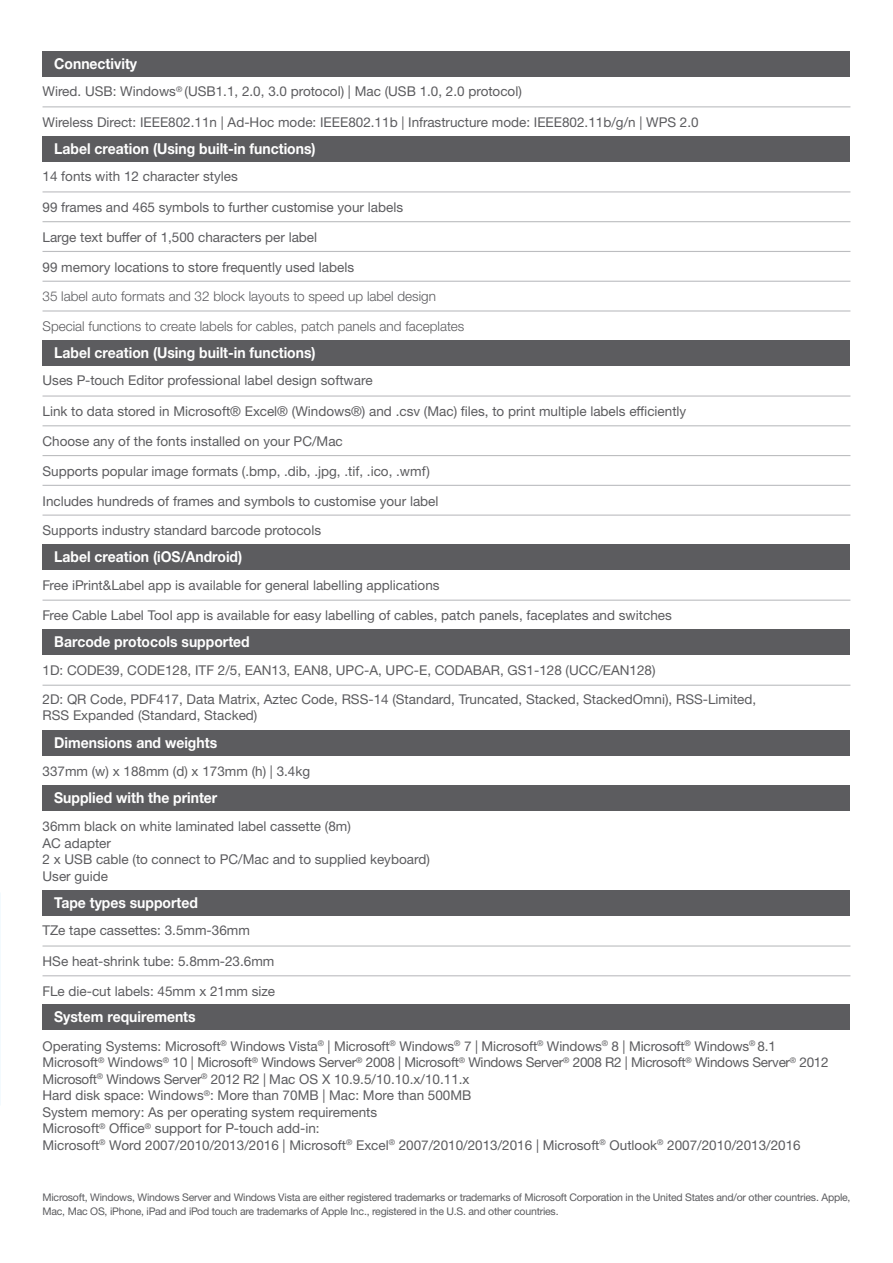
<style>
.page{position:relative;width:893px;height:1263px;background:#fff}
.page>*{position:absolute;margin:0;border:0;box-sizing:border-box;transform-origin:0 0}
.t1{font:700 15px "Helvetica Neue LTW1 G";color:#fff;scale:.93 1}
.t2{font:13.5px/16.5px "Helvetica Neue LTW1 G";color:#5c5c5f}
.t3{font:300 13.5px "Helvetica Neue LTW1 G";color:#5c5c5f}
.t4{font:10.5px/13.5px "Helvetica Neue LTW1 G";letter-spacing:-.02em;color:#5c5c5f}
</style>
<div class="page">
<img style="left:0;top:892px;width:1px;height:213px">
<div style="left:43px;top:51px;width:807px;height:26px;background:#5c5c5f"></div>
<hr style="left:43px;top:106px;width:807px;height:1px;background:#bcbdc0">
<div style="left:43px;top:136px;width:807px;height:26px;background:#5c5c5f"></div>
<hr style="left:43px;top:191px;width:807px;height:1px;background:#bcbdc0">
<hr style="left:43px;top:221px;width:807px;height:1px;background:#bcbdc0">
<hr style="left:43px;top:251px;width:807px;height:1px;background:#bcbdc0">
<hr style="left:43px;top:281px;width:807px;height:1px;background:#bcbdc0">
<hr style="left:43px;top:310px;width:807px;height:2px;background:#bcbdc0">
<div style="left:43px;top:340px;width:807px;height:26px;background:#5c5c5f"></div>
<hr style="left:43px;top:395px;width:807px;height:2px;background:#bcbdc0">
<hr style="left:43px;top:425px;width:807px;height:1px;background:#bcbdc0">
<hr style="left:43px;top:455px;width:807px;height:1px;background:#bcbdc0">
<hr style="left:43px;top:485px;width:807px;height:1px;background:#bcbdc0">
<hr style="left:43px;top:514px;width:807px;height:2px;background:#bcbdc0">
<div style="left:43px;top:544px;width:807px;height:26px;background:#5c5c5f"></div>
<hr style="left:43px;top:600px;width:807px;height:1px;background:#bcbdc0">
<div style="left:43px;top:629px;width:807px;height:26px;background:#5c5c5f"></div>
<hr style="left:43px;top:685px;width:807px;height:1px;background:#bcbdc0">
<div style="left:43px;top:730px;width:807px;height:26px;background:#5c5c5f"></div>
<div style="left:43px;top:786px;width:807px;height:25px;background:#5c5c5f"></div>
<div style="left:43px;top:890px;width:807px;height:26px;background:#5c5c5f"></div>
<hr style="left:43px;top:945px;width:807px;height:1px;background:#bcbdc0">
<hr style="left:43px;top:975px;width:807px;height:1px;background:#bcbdc0">
<div style="left:43px;top:1005px;width:807px;height:25px;background:#5c5c5f"></div>
<p class="t1" style="left:54px;top:54px;width:91px">Connectivity</p>
<p class="t2" style="left:43px;top:83px;width:481px">Wired. USB: Windows<sup>®</sup> (USB1.1, 2.0, 3.0 protocol) | Mac (USB 1.0, 2.0 protocol)</p>
<p class="t2" style="left:43px;top:114px;width:658px">Wireless Direct: IEEE802.11n | Ad-Hoc mode: IEEE802.11b | Infrastructure mode: IEEE802.11b/g/n | WPS 2.0</p>
<p class="t1" style="left:54px;top:139px;width:283px">Label creation (Using built-in functions)</p>
<p class="t2" style="left:43px;top:168px;width:197px">14 fonts with 12 character styles</p>
<p class="t2" style="left:43px;top:199px;width:362px">99 frames and 465 symbols to further customise your labels</p>
<p class="t2" style="left:43px;top:229px;width:276px">Large text buffer of 1,500 characters per label</p>
<p class="t2" style="left:43px;top:258px;width:313px">99 memory locations to store frequently used labels</p>
<p class="t3" style="left:43px;top:288px;width:395px">35 label auto formats and 32 block layouts to speed up label design</p>
<p class="t3" style="left:43px;top:318px;width:423px">Special functions to create labels for cables, patch panels and faceplates</p>
<p class="t1" style="left:54px;top:343px;width:283px">Label creation (Using built-in functions)</p>
<p class="t2" style="left:43px;top:372px;width:332px">Uses P-touch Editor professional label design software</p>
<p class="t2" style="left:43px;top:403px;width:645px">Link to data stored in Microsoft® Excel® (Windows®) and .csv (Mac) files, to print multiple labels efficiently</p>
<p class="t2" style="left:43px;top:433px;width:302px">Choose any of the fonts installed on your PC/Mac</p>
<p class="t2" style="left:43px;top:463px;width:389px">Supports popular image formats (.bmp, .dib, .jpg, .tif, .ico, .wmf)</p>
<p class="t2" style="left:43px;top:492px;width:397px">Includes hundreds of frames and symbols to customise your label</p>
<p class="t2" style="left:43px;top:522px;width:280px">Supports industry standard barcode protocols</p>
<p class="t1" style="left:54px;top:547px;width:204px">Label creation (iOS/Android)</p>
<p class="t2" style="left:43px;top:576px;width:399px">Free iPrint&amp;Label app is available for general labelling applications</p>
<p class="t2" style="left:43px;top:607px;width:631px">Free Cable Label Tool app is available for easy labelling of cables, patch panels, faceplates and switches</p>
<p class="t1" style="left:54px;top:632px;width:212px">Barcode protocols supported</p>
<p class="t2" style="left:43px;top:655px;width:715px;line-height:29.2px">1D: CODE39, CODE128, ITF 2/5, EAN13, EAN8, UPC-A, UPC-E, CODABAR, GS1-128 (UCC/EAN128)<br>2D: QR Code, PDF417, Data Matrix, Aztec Code, RSS-14 (Standard, Truncated, Stacked, StackedOmni), RSS-Limited,</p>
<p class="t2" style="left:43px;top:707px;width:216px">RSS Expanded (Standard, Stacked)</p>
<p class="t1" style="left:54px;top:733px;width:177px">Dimensions and weights</p>
<p class="t2" style="left:43px;top:762px;width:269px">337mm (w) x 188mm (d) x 173mm (h) | 3.4kg</p>
<p class="t1" style="left:54px;top:789px;width:177px">Supplied with the printer</p>
<p class="t2" style="left:43px;top:818px;width:389px">36mm black on white laminated label cassette (8m)<br>AC adapter<br>2 x USB cable (to connect to PC/Mac and to supplied keyboard)<br>User guide</p>
<p class="t1" style="left:54px;top:893px;width:156px">Tape types supported</p>
<p class="t2" style="left:43px;top:922px;width:209px">TZe tape cassettes: 3.5mm-36mm</p>
<p class="t2" style="left:43px;top:953px;width:233px">HSe heat-shrink tube: 5.8mm-23.6mm</p>
<p class="t2" style="left:43px;top:983px;width:234px">FLe die-cut labels: 45mm x 21mm size</p>
<p class="t1" style="left:54px;top:1008px;width:154px">System requirements</p>
<p class="t2" style="left:43px;top:1038px;width:788px">Operating Systems: Microsoft<sup>®</sup> Windows Vista<sup>®</sup> | Microsoft<sup>®</sup> Windows<sup>®</sup> 7 | Microsoft<sup>®</sup> Windows<sup>®</sup> 8 | Microsoft<sup>®</sup> Windows<sup>®</sup> 8.1<br>Microsoft<sup>®</sup> Windows<sup>®</sup> 10 | Microsoft<sup>®</sup> Windows Server<sup>®</sup> 2008 | Microsoft<sup>®</sup> Windows Server<sup>®</sup> 2008 R2 | Microsoft<sup>®</sup> Windows Server<sup>®</sup> 2012<br>Microsoft<sup>®</sup> Windows Server<sup>®</sup> 2012 R2 | Mac OS X 10.9.5/10.10.x/10.11.x<br>Hard disk space: Windows<sup>®</sup>: More than 70MB | Mac: More than 500MB<br>System memory: As per operating system requirements<br>Microsoft<sup>®</sup> Office<sup>®</sup> support for P-touch add-in:<br>Microsoft<sup>®</sup> Word 2007/2010/2013/2016 | Microsoft<sup>®</sup> Excel<sup>®</sup> 2007/2010/2013/2016 | Microsoft<sup>®</sup> Outlook<sup>®</sup> 2007/2010/2013/2016</p>
<p class="t4" style="left:43px;top:1190px;width:809px">Microsoft, Windows, Windows Server and Windows Vista are either registered trademarks or trademarks of Microsoft Corporation in the United States and/or other countries. Apple,<br>Mac, Mac OS, iPhone, iPad and iPod touch are trademarks of Apple Inc., registered in the U.S. and other countries.</p>
</div>
